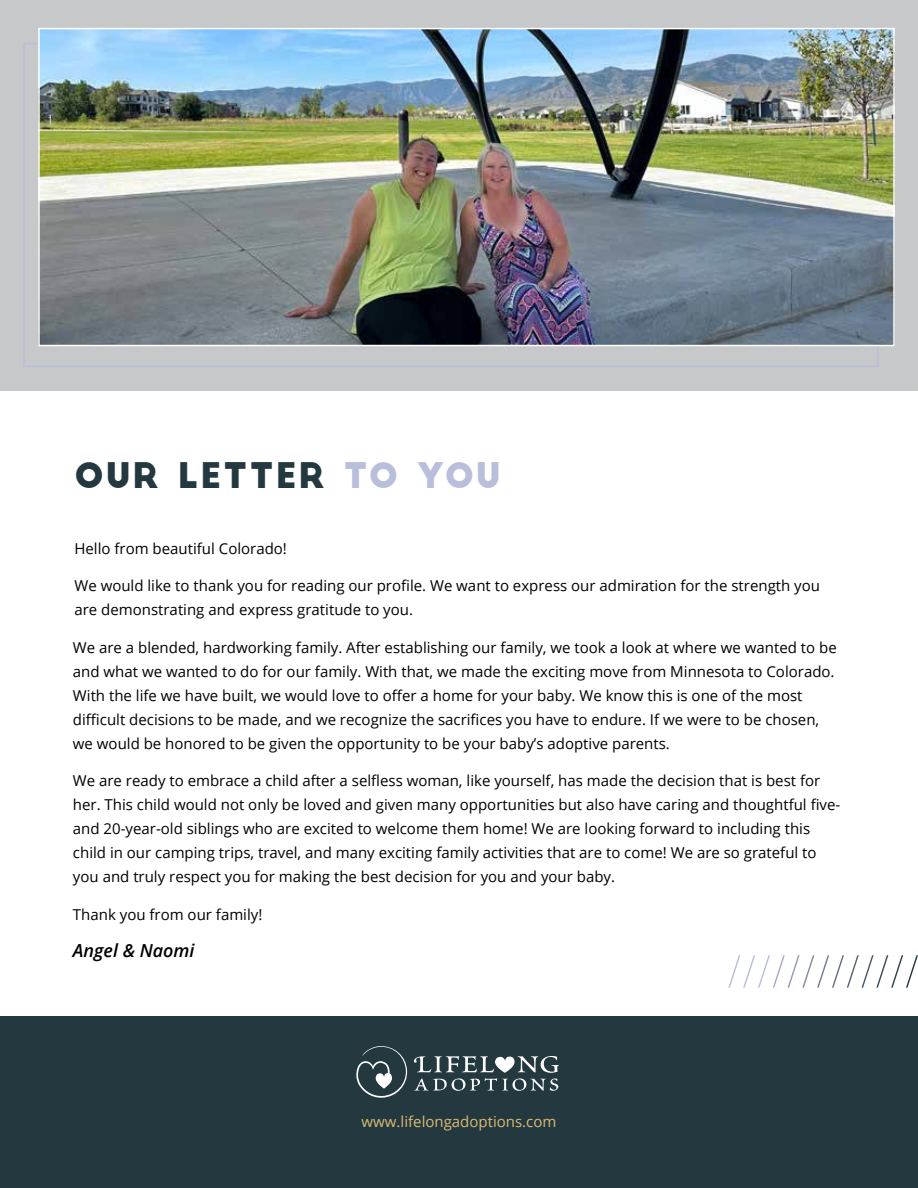
<style>
.page{position:relative;width:918px;height:1188px;background:#fff}
.page>*{position:absolute;margin:0;border:0;box-sizing:border-box;transform-origin:0 0}
.t1{font:34.5px "Big John";letter-spacing:.05em;color:#24383f}
.t2{font:italic 600 18px "Open Sans";color:#000}
.t3{font:15px/24px "Open Sans";color:#000}
.t4{font:15px "Open Sans";color:#dbbc72}
.s1{color:#b9bedb}
</style>
<div class="page">
<div style="left:0;top:0;width:918px;height:390px;background:#c7c8ca"></div>
<div style="left:0;top:1016px;width:918px;height:172px;background:#24383f"></div>
<svg style="left:356px;top:1046px;width:52px;height:52px"></svg>
<svg style="left:414px;top:1056px;width:145px;height:35px"></svg>
<svg style="left:728px;top:955px;width:190px;height:33px"></svg>
<img style="left:41px;top:31px;width:851px;height:312px">
<div style="left:38px;top:28px;width:857px;height:318px;border:2px solid #fff"></div>
<h1 class="t1" style="left:74px;top:460px;width:428px">OUR LETTER <span class="s1">TO YOU</span></h1>
<p class="t3" style="left:74px;top:536px;width:214px">Hello from beautiful Colorado!</p>
<p class="t3" style="left:74px;top:573px;width:747px">We would like to thank you for reading our profile. We want to express our admiration for the strength you are demonstrating and express gratitude to you.</p>
<p class="t3" style="left:73px;top:635px;width:765px">We are a blended, hardworking family. After establishing our family, we took a look at where we wanted to be and what we wanted to do for our family. With that, we made the exciting move from Minnesota to Colorado.<br>With the life we have built, we would love to offer a home for your baby. We know this is one of the most difficult decisions to be made, and we recognize the sacrifices you have to endure. If we were to be chosen, we would be honored to be given the opportunity to be your baby’s adoptive parents.</p>
<p class="t3" style="left:73px;top:768px;width:769px">We are ready to embrace a child after a selfless woman, like yourself, has made the decision that is best for her. This child would not only be loved and given many opportunities but also have caring and thoughtful five&shy;and 20-year-old siblings who are excited to welcome them home! We are looking forward to including this child in our camping trips, travel, and many exciting family activities that are to come! We are so grateful to you and truly respect you for making the best decision for you and your baby.</p>
<p class="t3" style="left:73px;top:902px;width:191px">Thank you from our family!</p>
<p class="t2" style="left:73px;top:938px;width:123px">Angel &amp; Naomi</p>
<p class="t4" style="left:362px;top:1112px;width:196px">www.lifelongadoptions.com</p>
</div>
